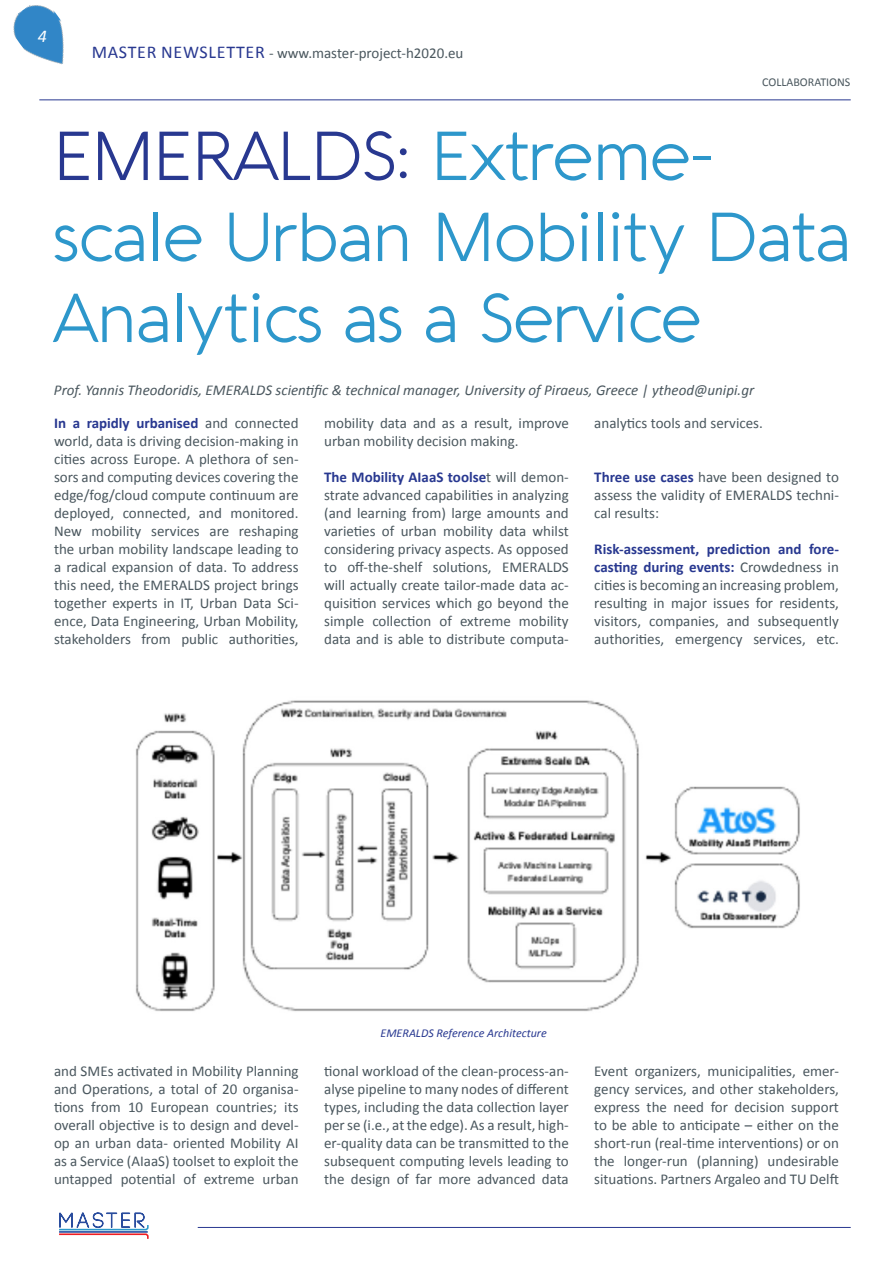
<style>
.page{position:relative;width:893px;height:1263px;background:#fff}
.page>*{position:absolute;margin:0;border:0;box-sizing:border-box;transform-origin:0 0}
.Heading_1{font:300 67.5px/81px "Aquawax";color:#2d97cb}
.t1{font:italic 18px "Calibri";color:#fff}
.t2{font:15px/18px "Calibri";color:#4a575e;text-align:justify}
.Author_name_and_info{font:italic 15px "Calibri";color:#4a575e}
.t3{font:italic 12px "Calibri";color:#283890}
.Headline_1{font:12px "Calibri";color:#4a575e}
.s1{font-size:18px;color:#283890}
.s2{color:#283890}
.s3{font-weight:700;color:#283890}
</style>
<div class="page">
<svg style="left:59px;top:1212px;width:90px;height:27px"></svg>
<hr style="left:198px;top:1227px;width:653px;height:1px;background:#283890">
<hr style="left:39px;top:100px;width:812px;height:1px;background:#283890">
<img style="left:13px;top:5px;width:51px;height:60px">
<img style="left:135px;top:700px;width:665px;height:312px">
<p class="t1" style="left:38px;top:23px;width:11px">4</p>
<p class="t2" style="left:92px;top:43px;width:373px"><span class="s1">MASTER NEWSLETTER</span> - www.master-project-h2020.eu</p>
<p class="Headline_1" style="left:762px;top:74px;width:90px">COLLABORATIONS</p>
<p class="Heading_1" style="left:54px;top:115px;width:798px"><span class="s2">EMERALDS:</span> Extreme&shy;scale Urban Mobility Data<br>Analytics as a Service</p>
<p class="Author_name_and_info" style="left:54px;top:380px;width:702px">Prof. Yannis Theodoridis, EMERALDS scientific &amp; technical manager, University of Piraeus, Greece | ytheod@unipi.gr</p>
<p class="t2" style="left:54px;top:413px;width:246px"><span class="s3">In a rapidly urbanised</span> and connected world, data is driving decision-making in cities across Europe. A plethora of sen&shy;sors and computing devices covering the edge/fog/cloud compute continuum are deployed, connected, and monitored.<br>New mobility services are reshaping the urban mobility landscape leading to a radical expansion of data. To address this need, the EMERALDS project brings together experts in IT, Urban Data Sci&shy;ence, Data Engineering, Urban Mobility, stakeholders from public authorities,</p>
<p class="t2" style="left:324px;top:413px;width:246px">mobility data and as a result, improve urban mobility decision making.</p>
<p class="t2" style="left:324px;top:467px;width:246px"><span class="s3">The Mobility AIaaS toolse</span>t will demon&shy;strate advanced capabilities in analyzing (and learning from) large amounts and varieties of urban mobility data whilst considering privacy aspects. As opposed to off-the-shelf solutions, EMERALDS will actually create tailor-made data ac&shy;quisition services which go beyond the simple collection of extreme mobility data and is able to distribute computa-</p>
<p class="t2" style="left:594px;top:413px;width:170px">analytics tools and services.</p>
<p class="t2" style="left:594px;top:467px;width:246px"><span class="s3">Three use cases</span> have been designed to assess the validity of EMERALDS techni&shy;cal results:</p>
<p class="t2" style="left:594px;top:539px;width:246px"><span class="s3">Risk-assessment, prediction and fore&shy;casting during events:</span> Crowdedness in cities is becoming an increasing problem, resulting in major issues for residents, visitors, companies, and subsequently authorities, emergency services, etc.</p>
<p class="t2" style="left:54px;top:1061px;width:246px">and SMEs activated in Mobility Planning and Operations, a total of 20 organisa&shy;tions from 10 European countries; its overall objective is to design and devel&shy;op an urban data- oriented Mobility AI as a Service (AIaaS) toolset to exploit the untapped potential of extreme urban</p>
<p class="t3" style="left:380px;top:1024px;width:168px">EMERALDS Reference Architecture</p>
<p class="t2" style="left:324px;top:1061px;width:246px">tional workload of the clean-process-an&shy;alyse pipeline to many nodes of different types, including the data collection layer per se (i.e., at the edge). As a result, high&shy;er-quality data can be transmitted to the subsequent computing levels leading to the design of far more advanced data</p>
<p class="t2" style="left:594px;top:1061px;width:246px">Event organizers, municipalities, emer&shy;gency services, and other stakeholders, express the need for decision support to be able to anticipate – either on the short-run (real-time interventions) or on the longer-run (planning) undesirable situations. Partners Argaleo and TU Delft</p>
</div>
